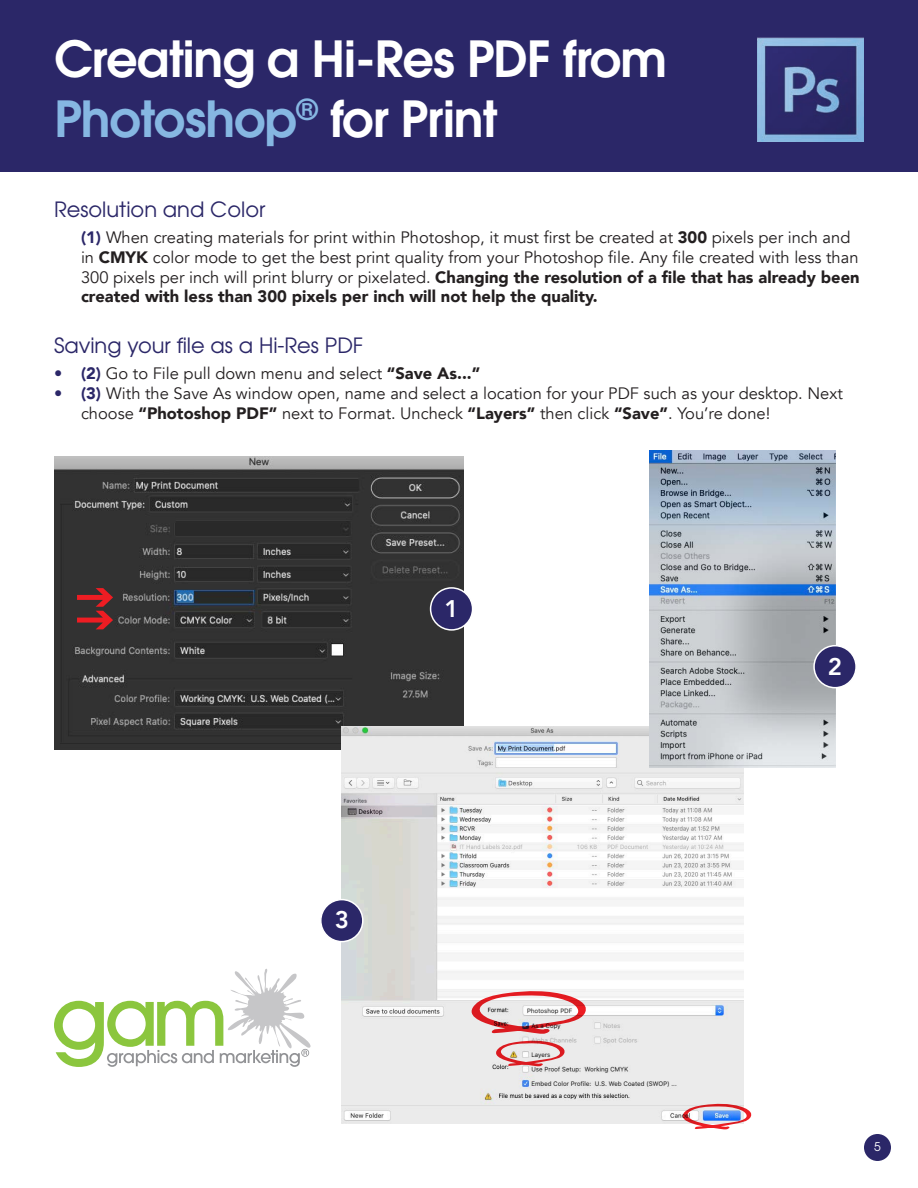
<style>
.page{position:relative;width:918px;height:1188px;background:#fff}
.page>*{position:absolute;margin:0;border:0;box-sizing:border-box;transform-origin:0 0}
.t1{font:600 49.5px "Avant Garde";letter-spacing:-.02em;color:#fff}
.t2{font:600 49.5px "Avant Garde";letter-spacing:-.02em;color:#86b7e2}
.t3{font:800 24px "Avenir";color:#fff}
.t4{font:21px "Avant Garde";color:#2b2768}
.t5{font:16.5px/19.8px "Avenir";color:#231f20}
.t6{font:12px "Avant Garde";color:#fff}
.s1{color:#fff}
.s2{font-weight:900;color:#2b2768}
.s3{font-weight:900}
</style>
<div class="page">
<div style="left:0;top:0;width:918px;height:172px;background:#2b2768"></div>
<div style="left:864px;top:1134px;width:27px;height:27px;background:#2b2768;border-radius:50%"></div>
<img style="left:757px;top:38px;width:107px;height:104px">
<img style="left:54px;top:456px;width:410px;height:294px">
<svg style="left:77px;top:588px;width:36px;height:41px"></svg>
<img style="left:342px;top:726px;width:401px;height:397px">
<svg style="left:467px;top:990px;width:122px;height:44px"></svg>
<svg style="left:493px;top:1040px;width:74px;height:26px;background:#e1b4b3"></svg>
<svg style="left:680px;top:1103px;width:72px;height:26px"></svg>
<img style="left:650px;top:450px;width:185px;height:317px">
<div style="left:431px;top:588px;width:42px;height:42px;background:#2b2768;border-radius:50%"></div>
<div style="left:430px;top:587px;width:43px;height:44px;border:2px solid #fff;border-radius:50%"></div>
<div style="left:814px;top:646px;width:42px;height:42px;background:#2b2768;border-radius:50%"></div>
<div style="left:813px;top:645px;width:44px;height:43px;border:2px solid #fff;border-radius:50%"></div>
<div style="left:321px;top:900px;width:42px;height:42px;background:#2b2768;border-radius:50%"></div>
<div style="left:320px;top:899px;width:44px;height:43px;border:2px solid #fff;border-radius:50%"></div>
<svg style="left:54px;top:969px;width:257px;height:98px"></svg>
<p class="t1" style="left:54px;top:27px;width:615px">Creating a Hi-Res PDF from</p>
<p class="t2" style="left:54px;top:86px;width:445px">Photoshop<sup>®</sup> <span class="s1">for Print</span></p>
<p class="t4" style="left:54px;top:196px;width:213px">Resolution and Color</p>
<p class="t5" style="left:81px;top:228px;width:780px"><span class="s2">(1)</span> When creating materials for print within Photoshop, it must first be created at <span class="s3">300</span> pixels per inch and in <span class="s3">CMYK</span> color mode to get the best print quality from your Photoshop file. Any file created with less than 300 pixels per inch will print blurry or pixelated. <span class="s3">Changing the resolution of a file that has already been created with less than 300 pixels per inch will not help the quality.</span></p>
<p class="t4" style="left:54px;top:332px;width:311px">Saving your file as a Hi-Res PDF</p>
<p class="t5" style="left:54px;top:364px;width:428px"><span class="s2">• (2)</span> Go to File pull down menu and select <span class="s3">“Save As...”</span></p>
<p class="t5" style="left:81px;top:384px;width:763px;text-indent:-27px"><span class="s2">• (3)</span> With the Save As window open, name and select a location for your PDF such as your desktop. Next choose <span class="s3">“Photoshop PDF”</span> next to Format. Uncheck <span class="s3">“Layers”</span> then click <span class="s3">“Save”</span>. You’re done!</p>
<p class="t3" style="left:444px;top:590px;width:16px">1</p>
<p class="t3" style="left:828px;top:648px;width:16px">2</p>
<p class="t3" style="left:335px;top:901px;width:16px">3</p>
<p class="t6" style="left:874px;top:1140px;width:8px">5</p>
</div>
